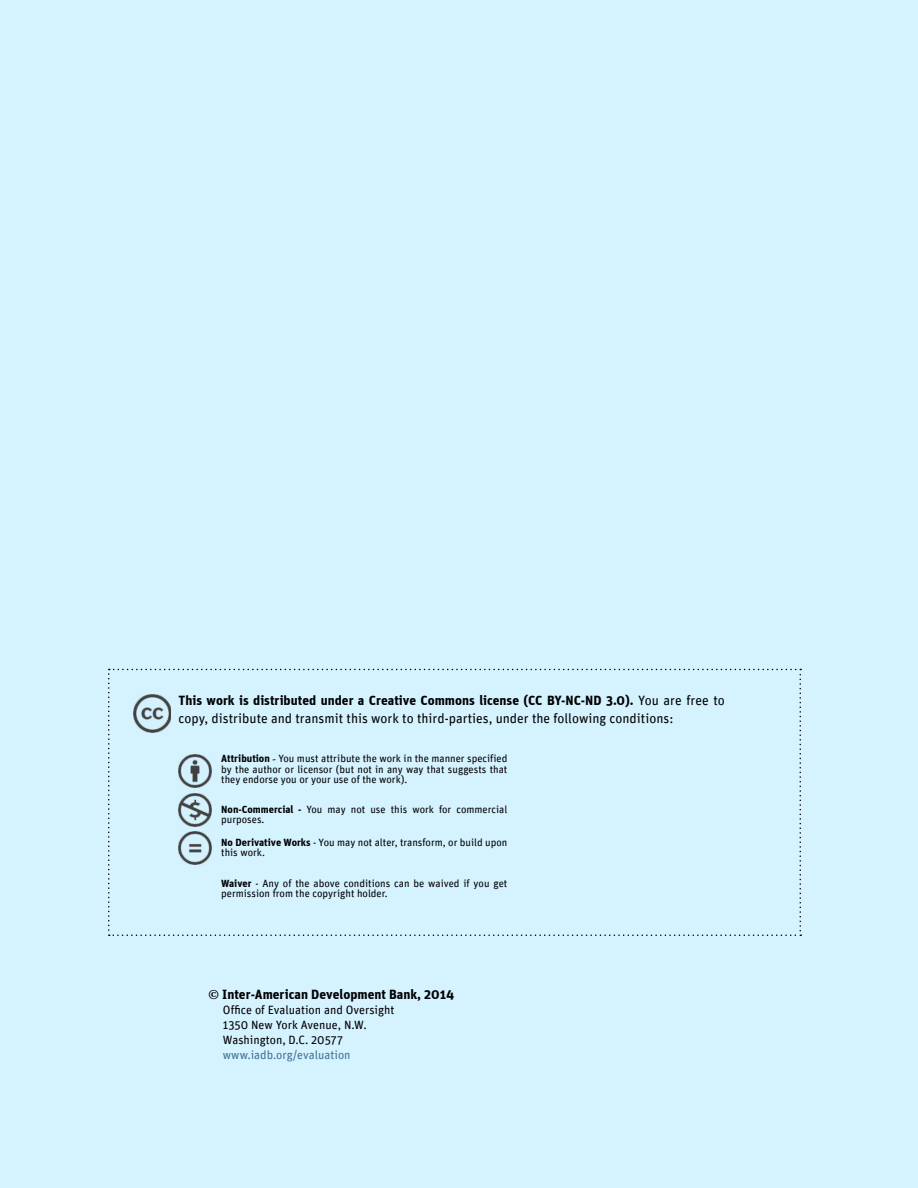
<style>
.page{position:relative;width:918px;height:1188px;background:#d5f2ff}
.page>*{position:absolute;margin:0;border:0;box-sizing:border-box;transform-origin:0 0}
.t1{font:13.5px/18px "Unit";color:#000}
.t2{font:700 13.5px "Unit";color:#000}
.t3{font:12px/15px "Unit";color:#000}
.t4{font:12px "Unit";color:#437292}
.t5{font:10.5px/10.5px "Unit";color:#000}
.s1{font-weight:700}
.s2{font-family:"Adobe Garamond Pro";font-weight:700}
.s3{font-family:"Adobe Garamond Pro"}
</style>
<div class="page">
<svg style="left:108px;top:669px;width:693px;height:267px"></svg>
<p class="t1" style="left:179px;top:691px;width:548px"><span class="s1">This work is distributed under a Creative Commons license (CC BY-NC-ND 3.0).</span> You are free to copy, distribute and transmit this work to third-parties, under the following conditions:</p>
<p class="t5" style="left:221px;top:753px;width:288px;text-align:justify"><span class="s1">Attribution</span> <span class="s2">-</span> You must attribute the work in the manner specified by the author or licensor (but not in any way that suggests that they endorse you or your use of the work).</p>
<p class="t5" style="left:221px;top:804px;width:288px"><span class="s1">Non-Commercial -</span> You may not use this work for commercial purposes.</p>
<p class="t5" style="left:221px;top:837px;width:288px"><span class="s1">No Derivative Works</span> - You may not alter, transform, or build upon this work.</p>
<p class="t5" style="left:221px;top:878px;width:288px"><span class="s1">Waiver</span> - Any of the above conditions can be waived if you get permission from the copyright holder.</p>
<p class="t2" style="left:208px;top:986px;width:247px"><span class="s3">©</span> Inter-American Development Bank, 2014</p>
<p class="t3" style="left:223px;top:1002px;width:173px">Office of Evaluation and Oversight<br>1350 New York Avenue, N.W.<br>Washington, D.C. 20577</p>
<p class="t4" style="left:223px;top:1048px;width:129px">www.iadb.org/evaluation</p>
</div>
